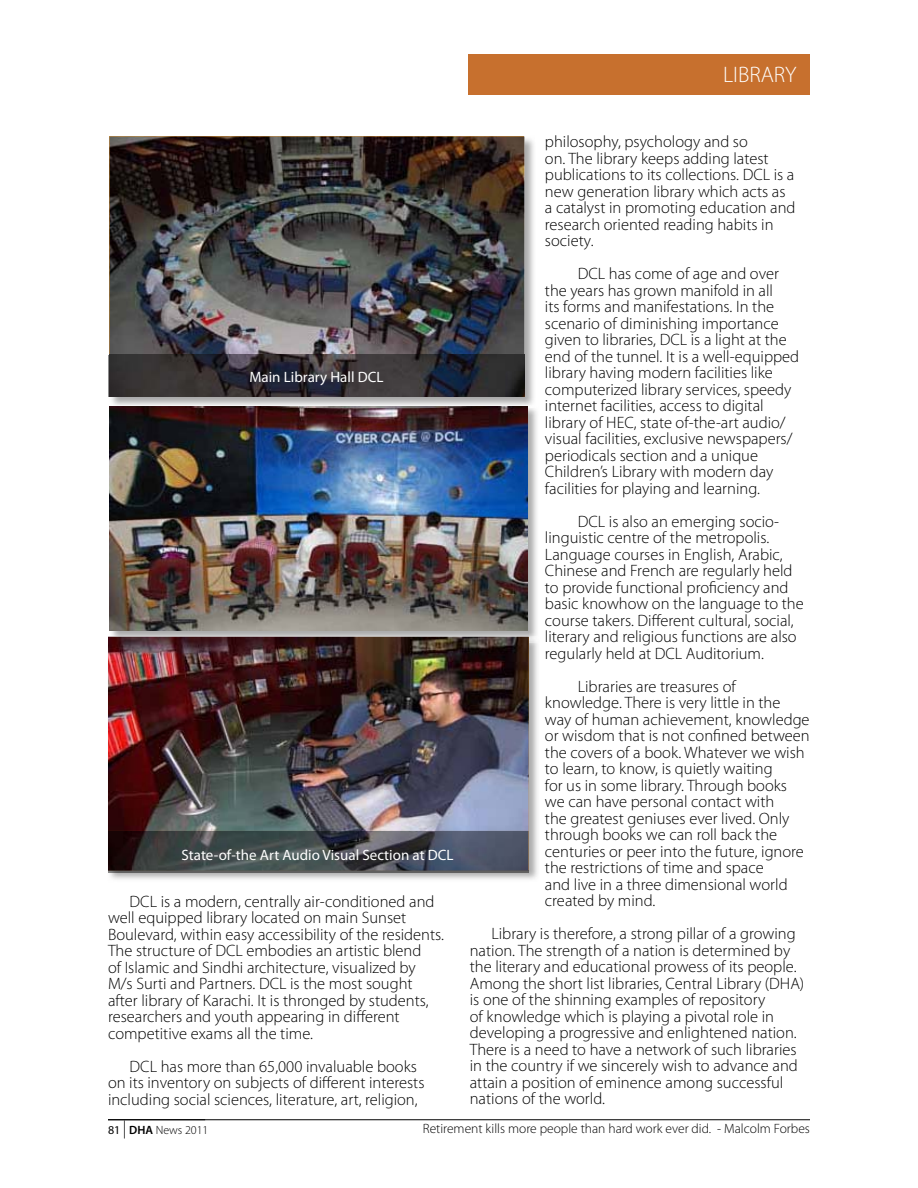
<style>
.page{position:relative;width:918px;height:1188px;background:#fff}
.page>*{position:absolute;margin:0;border:0;box-sizing:border-box;transform-origin:0 0}
.t1{font:300 22.5px "Myriad Pro";color:#fff}
.t2{font:300 16.5px/16.5px "Myriad Pro";color:#000}
.t3{font:15px "Myriad Pro";color:#fff}
.t4{font:300 13.5px "Myriad Pro";color:#000}
.t5{font:300 12px "Myriad Pro";color:#000}
.s1{font-weight:400}
.s2{font-size:18px}
.s3{font-weight:600}
</style>
<div class="page">
<div style="left:469px;top:54px;width:341px;height:40px;background:#c7702e"></div>
<hr style="left:108px;top:1119px;width:702px;height:1px;background:#000">
<img style="left:111px;top:408px;width:426px;height:228px">
<img style="left:109px;top:408px;width:418px;height:223px">
<img style="left:111px;top:136px;width:423px;height:272px">
<img style="left:109px;top:406px;width:418px;height:2px">
<img style="left:109px;top:136px;width:415px;height:219px">
<hr style="left:108px;top:355px;width:1px;height:42px;background:#8c8c8c">
<img style="left:109px;top:355px;width:415px;height:42px">
<img style="left:108px;top:636px;width:430px;height:244px">
<img style="left:108px;top:637px;width:421px;height:236px">
<img style="left:108px;top:831px;width:421px;height:40px">
<h1 class="t1" style="left:723px;top:61px;width:75px">LIBRARY</h1>
<p class="t3" style="left:249px;top:367px;width:136px">Main Library Hall DCL</p>
<p class="t3" style="left:182px;top:846px;width:274px">State-of-the Art Audio Visual Section at DCL</p>
<p class="t2" style="left:108px;top:893px;width:338px;text-indent:22px">DCL is a modern, centrally air-conditioned and well equipped library located on main Sunset Boulevard, within easy accessibility of the residents.<br>The structure of DCL embodies an artistic blend<br>of Islamic and Sindhi architecture, visualized by M/s Surti and Partners. DCL is the most sought after library of Karachi. It is thronged by students, researchers and youth appearing in different competitive exams all the time.</p>
<p class="t2" style="left:108px;top:1058px;width:318px;text-indent:22px">DCL has more than 65,000 invaluable books on its inventory on subjects of different interests including social sciences, literature, art, religion,</p>
<p class="t2" style="left:545px;top:133px;width:252px">philosophy, psychology and so<br>on. The library keeps adding latest publications to its collections. DCL is a new generation library which acts as a catalyst in promoting education and research oriented reading habits in society.</p>
<p class="t2" style="left:545px;top:265px;width:256px;text-indent:33px">DCL has come of age and over the years has grown manifold in all<br>its forms and manifestations. In the scenario of diminishing importance given to libraries, DCL is a light at the end of the tunnel. It is a well-equipped library having modern facilities like computerized library services, speedy internet facilities, access to digital library of HEC, state of-the-art audio/ visual facilities, exclusive newspapers/ periodicals section and a unique Children’s Library with modern day facilities for playing and learning.</p>
<p class="t2" style="left:545px;top:513px;width:260px;text-indent:33px">DCL is also an emerging socio&shy;linguistic centre of the metropolis.<br>Language courses in English, Arabic, Chinese and French are regularly held to provide functional proficiency and basic knowhow on the language to the course takers. Different cultural, social, literary and religious functions are also regularly held at DCL Auditorium.</p>
<p class="t2" style="left:545px;top:678px;width:266px;text-indent:33px">Libraries are treasures of knowledge. There is very little in the way of human achievement, knowledge or wisdom that is not confined between the covers of a book. Whatever we wish to learn, to know, is quietly waiting<br>for us in some library. Through books we can have personal contact with<br>the greatest geniuses ever lived. Only through books we can roll back the centuries or peer into the future, ignore the restrictions of time and space<br>and live in a three dimensional world created by mind.</p>
<p class="t2" style="left:470px;top:925px;width:336px;text-indent:22px">Library is therefore, a strong pillar of a growing nation. The strength of a nation is determined by the literary and educational prowess of its people.<br>Among the short list libraries, Central Library (DHA) is one of the shinning examples of repository<br>of knowledge which is playing a pivotal role in developing a progressive and enlightened nation.<br>There is a need to have a network of such libraries in the country if we sincerely wish to advance and attain a position of eminence among successful nations of the world.</p>
<p class="t5" style="left:108px;top:1122px;width:102px"><span class="s1">81</span> <span class="s2">|</span> <span class="s3">DHA</span> News 2011</p>
<p class="t4" style="left:423px;top:1120px;width:389px">Retirement kills more people than hard work ever did. - Malcolm Forbes</p>
</div>
